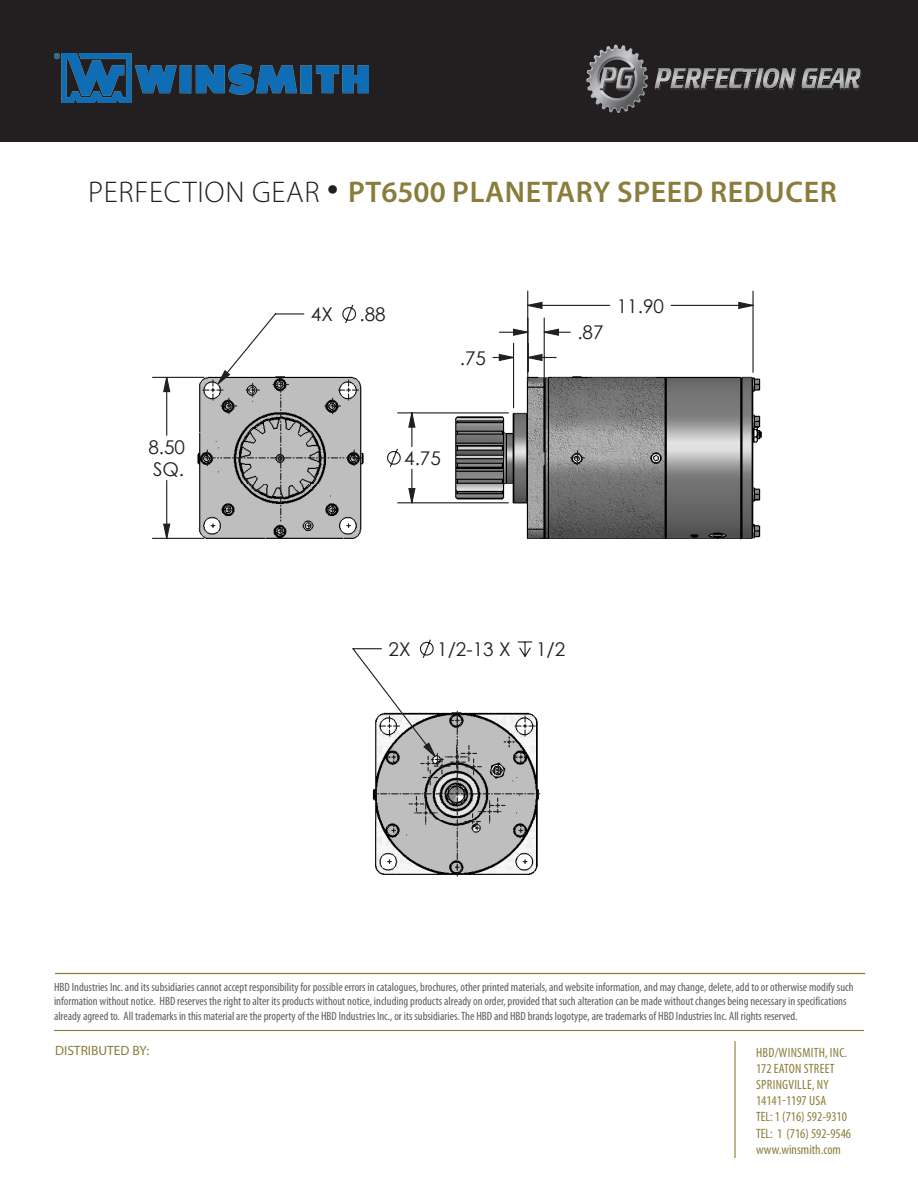
<style>
.page{position:relative;width:918px;height:1188px;background:#fff}
.page>*{position:absolute;margin:0;border:0;box-sizing:border-box;transform-origin:0 0}
.ParaStyle01-Leading{font:600 30px "Myriad Pro";letter-spacing:.02em;color:#8a7d3b}
.ParaStyle01-Leading-2{font:18.9px/22.8px "Century Gothic";color:#231f20}
.ParaStyle02-Leading{font:18.9px "Century Gothic";color:#231f20}
.ParaStyle01-Leading-3{font:condensed 13.5px/16.2px "Myriad Pro";letter-spacing:.02em;color:#8a7d3a}
.ParaStyle01-Leading-4{font:condensed 13.5px/16.2px "Myriad Pro";color:#8a7d3a}
.ParaStyle01-Leading-5{font:13.5px "Myriad Pro";color:#8a7d3a}
.ParaStyle01-Leading-6{font:condensed 12px/14.4px "Myriad Pro";color:#5d5d5d}
.s1{font-weight:300;color:#231f20}
.s2{font-weight:300;font-size:48px;color:#231f20}
</style>
<div class="page">
<div style="left:0;top:0;width:918px;height:141px;background:#231f20"></div>
<img style="left:586px;top:45px;width:276px;height:68px">
<img style="left:54px;top:54px;width:315px;height:49px">
<hr style="left:54px;top:1030px;width:810px;height:1px;background:#8a7d3a">
<hr style="left:734px;top:1041px;width:2px;height:117px;background:#8a7d3a">
<hr style="left:55px;top:973px;width:810px;height:1px;background:#8a7d3a">
<svg style="left:152px;top:290px;width:602px;height:249px"></svg>
<svg style="left:164px;top:302px;width:589px;height:236px"></svg>
<svg style="left:352px;top:639px;width:188px;height:237px"></svg>
<p class="ParaStyle01-Leading" style="left:88px;top:173px;width:750px"><span class="s1">PERFECTION GEAR</span> <span class="s2">•</span> PT6500 PLANETARY SPEED REDUCER</p>
<p class="ParaStyle01-Leading-2" style="left:148px;top:435px;width:38px">8.50<br>SQ.</p>
<p class="ParaStyle01-Leading-2" style="left:311px;top:302px;width:24px">4X</p>
<p class="ParaStyle01-Leading-2" style="left:360px;top:303px;width:28px">.88</p>
<p class="ParaStyle02-Leading" style="left:460px;top:346px;width:28px">.75</p>
<p class="ParaStyle01-Leading-2" style="left:404px;top:447px;width:38px">4.75</p>
<p class="ParaStyle01-Leading-2" style="left:577px;top:321px;width:28px">.87</p>
<p class="ParaStyle01-Leading-2" style="left:617px;top:294px;width:49px">11.90</p>
<p class="ParaStyle01-Leading-2" style="left:389px;top:637px;width:24px">2X</p>
<p class="ParaStyle01-Leading-2" style="left:437px;top:637px;width:75px">1/2-13 X</p>
<p class="ParaStyle01-Leading-2" style="left:536px;top:637px;width:31px">1/2</p>
<p class="ParaStyle01-Leading-6" style="left:54px;top:979px;width:801px">HBD Industries Inc. and its subsidiaries cannot accept responsibility for possible errors in catalogues, brochures, other printed materials, and website information, and may change, delete, add to or otherwise modify such information without notice. HBD reserves the right to alter its products without notice, including products already on order, provided that such alteration can be made without changes being necessary in specifications already agreed to. All trademarks in this material are the property of the HBD Industries Inc., or its subsidiaries. The HBD and HBD brands logotype, are trademarks of HBD Industries Inc. All rights reserved.</p>
<p class="ParaStyle01-Leading-5" style="left:55px;top:1042px;width:96px">DISTRIBUTED BY:</p>
<p class="ParaStyle01-Leading-3" style="left:756px;top:1044px;width:93px">HBD/WINSMITH, INC.<br>172 EATON STREET</p>
<p class="ParaStyle01-Leading-3" style="left:756px;top:1076px;width:74px">SPRINGVILLE, NY<br>14141-1197 USA</p>
<p class="ParaStyle01-Leading-4" style="left:756px;top:1109px;width:97px">TEL: 1 (716) 592-9310<br>TEL: 1 (716) 592-9546 www.winsmith.com</p>
</div>
